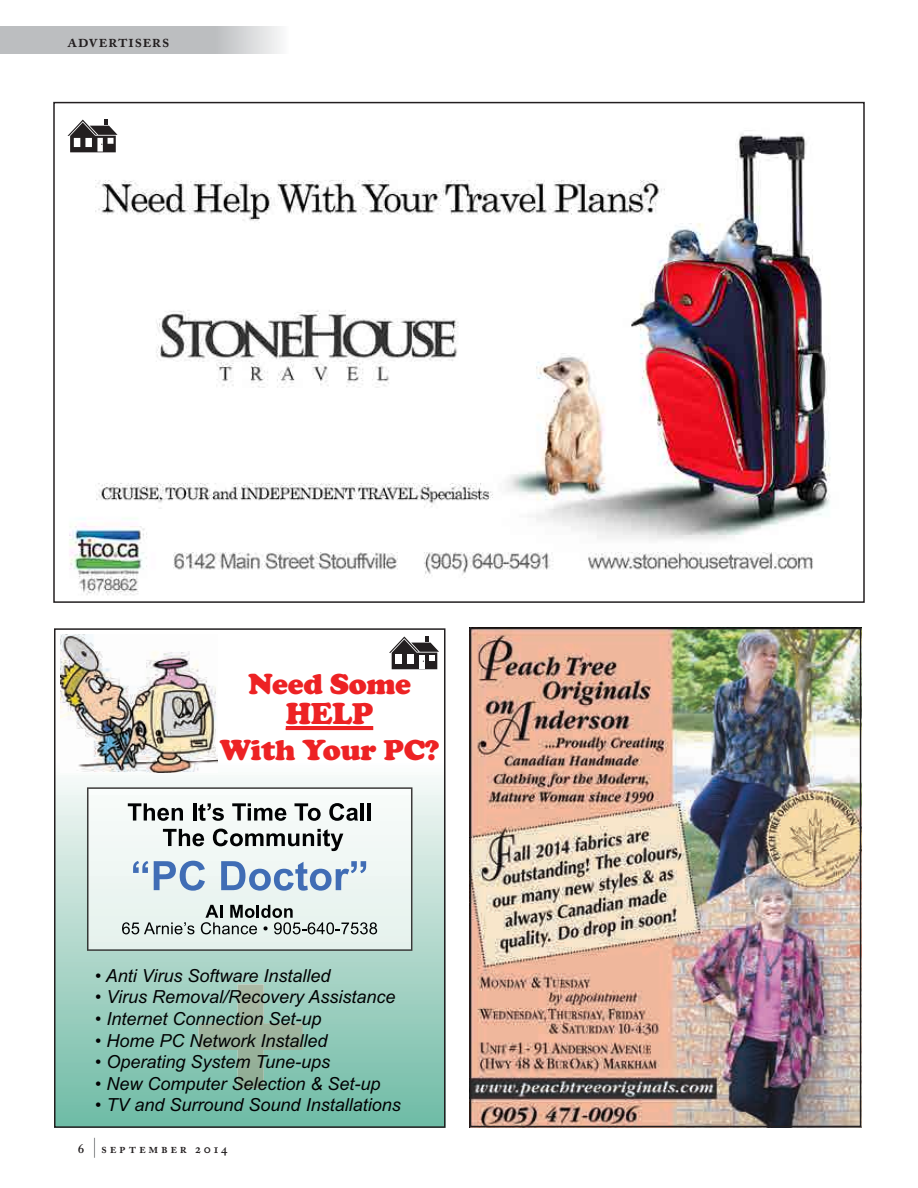
<style>
.page{position:relative;width:918px;height:1188px;background:#fff}
.page>*{position:absolute;margin:0;border:0;box-sizing:border-box;transform-origin:0 0}
.t1{font:900 31.5px "Cooper";color:#ed2224}
.t2{font:900 30px "Cooper";letter-spacing:-.01em;color:#ed2224}
.t3{font:italic 18px "Arial";color:#010203}
.t4{font:18px "Adobe Caslon Semibold SC";letter-spacing:.025em;color:#231f20}
.t5{font:13.5px "Adobe Caslon Semibold SC";letter-spacing:.2em;color:#231f20}
</style>
<div class="page">
<img style="left:69px;top:119px;width:761px;height:476px">
<svg style="left:0;top:26px;width:281px;height:28px;background:#c2c4c6"></svg>
<img style="left:473px;top:631px;width:385px;height:493px">
<div style="left:470px;top:628px;width:391px;height:499px;border:2px solid #231f20"></div>
<svg style="left:57px;top:669px;width:386px;height:456px"></svg>
<svg style="left:199px;top:984px;width:104px;height:105px;background:#97bfac"></svg>
<svg style="left:286px;top:726px;width:87px;height:4px"></svg>
<svg style="left:87px;top:787px;width:326px;height:164px"></svg>
<svg style="left:128px;top:803px;width:55px;height:18px"></svg>
<hr style="left:193px;top:803px;width:3px;height:18px;background:#010203">
<svg style="left:198px;top:803px;width:26px;height:18px"></svg>
<svg style="left:232px;top:803px;width:54px;height:18px"></svg>
<svg style="left:295px;top:803px;width:26px;height:18px"></svg>
<svg style="left:329px;top:803px;width:29px;height:18px"></svg>
<hr style="left:361px;top:803px;width:3px;height:18px;background:#010203">
<hr style="left:367px;top:803px;width:4px;height:18px;background:#010203">
<svg style="left:163px;top:829px;width:41px;height:17px"></svg>
<svg style="left:213px;top:829px;width:130px;height:22px"></svg>
<svg style="left:133px;top:861px;width:15px;height:12px"></svg>
<svg style="left:154px;top:861px;width:51px;height:30px"></svg>
<svg style="left:221px;top:861px;width:145px;height:30px"></svg>
<svg style="left:122px;top:922px;width:72px;height:12px"></svg>
<svg style="left:201px;top:905px;width:176px;height:29px;background:#b6bfbc"></svg>
<img style="left:60px;top:634px;width:157px;height:139px">
<svg style="left:389px;top:637px;width:50px;height:32px"></svg>
<div style="left:54px;top:628px;width:392px;height:500px;border:2px solid #231f20"></div>
<svg style="left:67px;top:120px;width:51px;height:32px"></svg>
<svg style="left:94px;top:1138px;width:1px;height:20px"></svg>
<p class="t4" style="left:68px;top:30px;width:104px">advertisers</p>
<h2 class="t2" style="left:248px;top:667px;width:165px">Need Some</h2>
<h1 class="t1" style="left:286px;top:696px;width:89px">HELP</h1>
<h2 class="t2" style="left:220px;top:733px;width:221px">With Your PC?</h2>
<p class="t3" style="left:95px;top:963px;width:237px">• Anti Virus Software Installed</p>
<p class="t3" style="left:95px;top:985px;width:302px">• Virus Removal/Recovery Assistance</p>
<p class="t3" style="left:95px;top:1006px;width:228px">• Internet Connection Set-up</p>
<p class="t3" style="left:95px;top:1028px;width:234px">• Home PC Network Installed</p>
<p class="t3" style="left:95px;top:1050px;width:237px">• Operating System Tune-ups</p>
<p class="t3" style="left:95px;top:1071px;width:287px">• New Computer Selection &amp; Set-up</p>
<p class="t3" style="left:95px;top:1093px;width:307px">• TV and Surround Sound Installations</p>
<p class="t5" style="left:78px;top:1140px;width:8px">6</p>
<p class="t5" style="left:101px;top:1140px;width:128px">september 2014</p>
</div>
